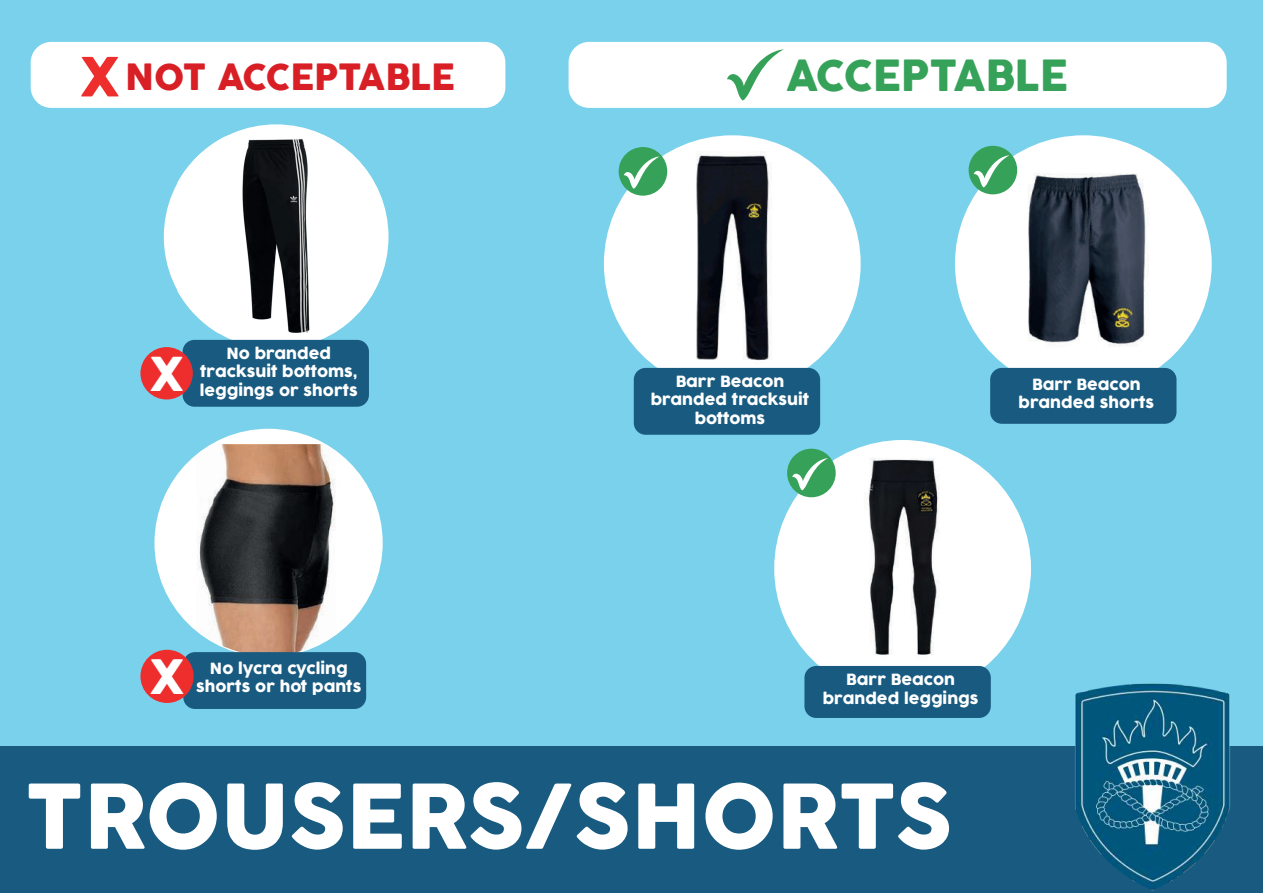
<style>
.page{position:relative;width:1263px;height:893px;background:#fff}
.page>*{position:absolute;margin:0;border:0;box-sizing:border-box;transform-origin:0 0}
.t1{font:87.9px "Cocogoose";color:#fff}
.t2{font:46.35px "Cocogoose";color:#fff}
.t3{font:45.6px "Cocogoose";color:#fff}
.t4{font:42px "Cocogoose";color:#36a259}
.t5{font:35.4px "Cocogoose";color:#d81f26}
.t6{font:15.15px/18.1px "Cocogoose";color:#fff;text-align:center}
.s1{font-size:53.25px;color:#ee2d2d}
</style>
<div class="page">
<div style="left:0;top:0;width:1263px;height:814px;background:#7ad1ec"></div>
<div style="left:569px;top:42px;width:658px;height:66px;background:#fff;border-radius:21px"></div>
<svg style="left:727px;top:49px;width:57px;height:52px"></svg>
<div style="left:31px;top:42px;width:474px;height:66px;background:#fff;border-radius:21px"></div>
<div style="left:164px;top:124px;width:224px;height:225px;background:#fff;border-radius:50%"></div>
<div style="left:183px;top:340px;width:186px;height:67px;background:#195b80;border-radius:12px"></div>
<div style="left:140px;top:347px;width:53px;height:52px;background:#ee2d2d;border-radius:50%"></div>
<div style="left:154px;top:429px;width:229px;height:228px;background:#fff;border-radius:50%"></div>
<img style="left:180px;top:444px;width:172px;height:212px">
<div style="left:0;top:747px;width:1263px;height:146px;background:#195b80"></div>
<img style="left:993px;top:554px;width:270px;height:337px">
<img style="left:177px;top:136px;width:197px;height:197px">
<div style="left:604px;top:135px;width:257px;height:257px;background:#fff;border-radius:50%"></div>
<div style="left:955px;top:135px;width:257px;height:257px;background:#fff;border-radius:50%"></div>
<div style="left:774px;top:440px;width:257px;height:257px;background:#fff;border-radius:50%"></div>
<div style="left:183px;top:652px;width:183px;height:57px;background:#195b80;border-radius:12px"></div>
<div style="left:140px;top:650px;width:54px;height:53px;background:#ee2d2d;border-radius:50%"></div>
<img style="left:696px;top:154px;width:75px;height:207px">
<img style="left:1028px;top:173px;width:118px;height:174px">
<img style="left:865px;top:458px;width:74px;height:197px">
<div style="left:619px;top:147px;width:48px;height:49px;background:#36a259;border-radius:50%"></div>
<svg style="left:624px;top:156px;width:36px;height:33px"></svg>
<div style="left:969px;top:146px;width:48px;height:48px;background:#36a259;border-radius:50%"></div>
<svg style="left:974px;top:155px;width:35px;height:32px"></svg>
<div style="left:787px;top:449px;width:49px;height:48px;background:#36a259;border-radius:50%"></div>
<svg style="left:792px;top:458px;width:36px;height:32px"></svg>
<div style="left:634px;top:368px;width:186px;height:67px;background:#195b80;border-radius:12px"></div>
<div style="left:990px;top:368px;width:186px;height:56px;background:#195b80;border-radius:12px"></div>
<div style="left:804px;top:666px;width:187px;height:52px;background:#195b80;border-radius:12px"></div>
<h3 class="t5" style="left:81px;top:53px;width:376px"><span class="s1">X</span> NOT ACCEPTABLE</h3>
<h3 class="t4" style="left:786px;top:46px;width:283px">ACCEPTABLE</h3>
<h3 class="t3" style="left:150px;top:342px;width:35px">X</h3>
<p class="t6" style="left:200px;top:345px;width:160px">No branded tracksuit bottoms, leggings or shorts</p>
<h2 class="t2" style="left:151px;top:645px;width:35px">X</h2>
<p class="t6" style="left:196px;top:660px;width:167px">No lycra cycling shorts or hot pants</p>
<p class="t6" style="left:651px;top:373px;width:160px">Barr Beacon branded tracksuit bottoms</p>
<p class="t6" style="left:1018px;top:376px;width:137px">Barr Beacon branded shorts</p>
<p class="t6" style="left:823px;top:671px;width:157px">Barr Beacon branded leggings</p>
<h1 class="t1" style="left:25px;top:756px;width:929px">TROUSERS/SHORTS</h1>
</div>
